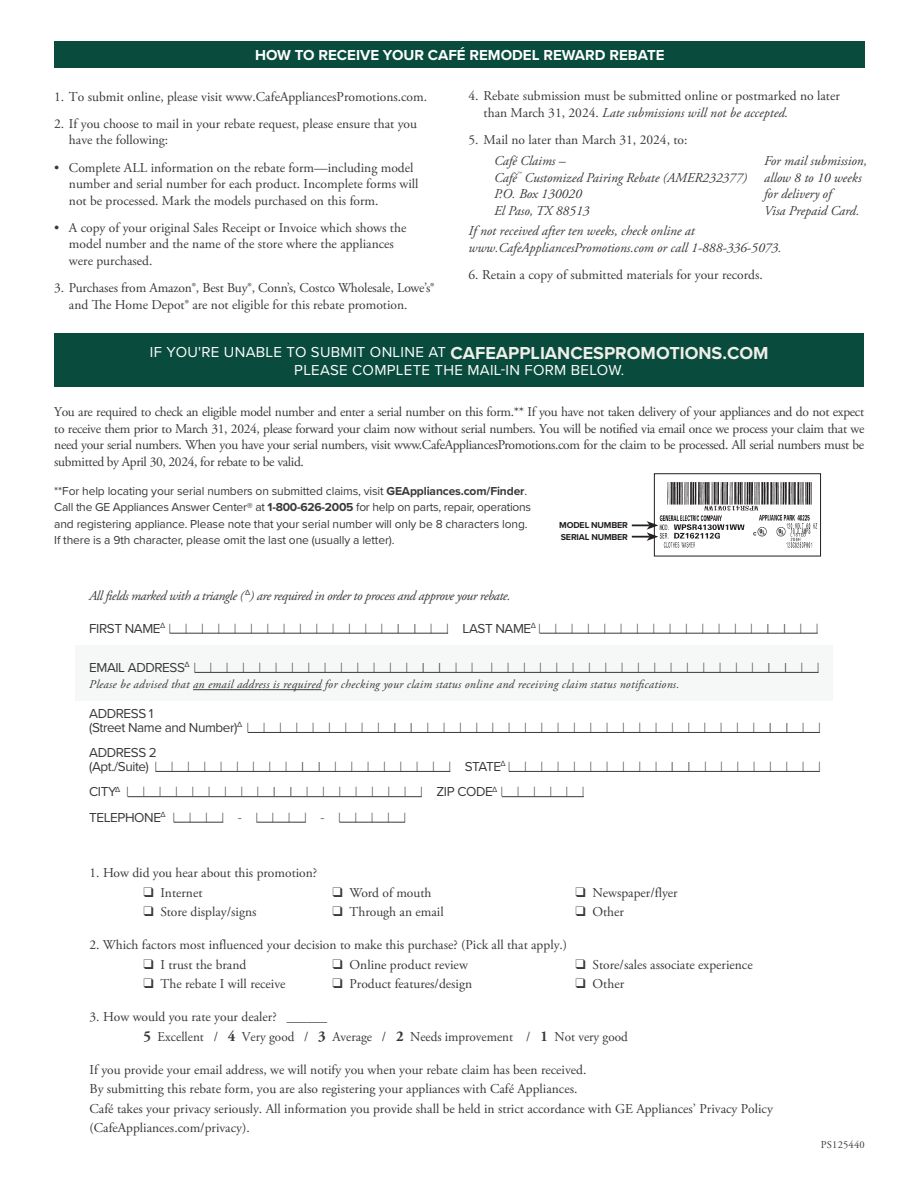
<style>
.page{position:relative;width:918px;height:1188px;background:#fff}
.page>*{position:absolute;margin:0;border:0;box-sizing:border-box;transform-origin:0 0}
.t1{font:15px/18px "Proxima Nova";letter-spacing:.02em;color:#fff;text-align:center}
.t2{font:700 15px "Proxima Nova";color:#fff}
.t3{font:13.5px/16.5px "Adobe Garamond Pro";color:#383a37}
.t4{font:300 13.5px/13.5px "Proxima Nova";letter-spacing:1em;color:#383a37}
.t5{font:italic 13.5px/16.5px "Adobe Garamond Pro";color:#383a37}
.t6{font:italic 13.5px "Adobe Garamond Pro";letter-spacing:-.03em;color:#383a37}
.t7{font:12px/16.5px "Proxima Nova";letter-spacing:-.01em;color:#383a37}
.t8{font:italic 12px "Adobe Garamond Pro";letter-spacing:.02em;color:#383a37}
.t9{font:10.5px "Adobe Garamond Pro";letter-spacing:.02em;color:#383a37}
.t10{font:700 8.85px "Proxima Nova";letter-spacing:-.02em;color:#231f20}
.s1{font-style:italic}
.s2{font-weight:700;font-size:18px;color:#f0eee9}
.s3{font-weight:700}
.s4{font-weight:400}
.s5{font-weight:700;font-size:15px}
</style>
<div class="page">
<div style="left:54px;top:41px;width:810px;height:27px;background:#094b3d"></div>
<img style="left:660px;top:482px;width:158px;height:66px">
<div style="left:654px;top:473px;width:167px;height:84px;border:1px solid #231f20"></div>
<svg style="left:632px;top:521px;width:26px;height:20px"></svg>
<div style="left:54px;top:333px;width:810px;height:54px;background:#094b3d"></div>
<div style="left:76px;top:646px;width:757px;height:55px;background:#f6f8f8"></div>
<hr style="left:193px;top:689px;width:129px;height:1px;background:#383a37">
<hr style="left:502px;top:796px;width:82px;height:1px;background:#383a37">
<hr style="left:170px;top:633px;width:278px;height:1px;background:#383a37">
<hr style="left:195px;top:672px;width:624px;height:1px;background:#383a37">
<hr style="left:248px;top:732px;width:572px;height:1px;background:#383a37">
<hr style="left:155px;top:771px;width:295px;height:1px;background:#383a37">
<hr style="left:509px;top:771px;width:311px;height:1px;background:#383a37">
<hr style="left:127px;top:796px;width:295px;height:1px;background:#383a37">
<hr style="left:174px;top:822px;width:49px;height:1px;background:#383a37">
<hr style="left:257px;top:822px;width:49px;height:1px;background:#383a37">
<hr style="left:339px;top:822px;width:66px;height:1px;background:#383a37">
<hr style="left:540px;top:633px;width:278px;height:1px;background:#383a37">
<p class="t2" style="left:255px;top:44px;width:411px">HOW TO RECEIVE YOUR CAFÉ REMODEL REWARD REBATE</p>
<p class="t3" style="left:54px;top:88px;width:375px">1. To submit online, please visit www.CafeAppliancesPromotions.com.</p>
<p class="t3" style="left:69px;top:116px;width:350px;text-indent:-15px">2. If you choose to mail in your rebate request, please ensure that you have the following:</p>
<p class="t3" style="left:69px;top:160px;width:351px;text-indent:-15px">• Complete ALL information on the rebate form—including model number and serial number for each product. Incomplete forms will not be processed. Mark the models purchased on this form.</p>
<p class="t3" style="left:69px;top:220px;width:339px;text-indent:-15px">• A copy of your original Sales Receipt or Invoice which shows the model number and the name of the store where the appliances were purchased.</p>
<p class="t3" style="left:69px;top:280px;width:367px;text-indent:-15px">3. Purchases from Amazon®, Best Buy®, Conn’s, Costco Wholesale, Lowe’s® and The Home Depot® are not eligible for this rebate promotion.</p>
<p class="t3" style="left:484px;top:88px;width:358px;text-indent:-15px">4. Rebate submission must be submitted online or postmarked no later than March 31, 2024. <span class="s1">Late submissions will not be accepted.</span></p>
<p class="t3" style="left:469px;top:132px;width:220px">5. Mail no later than March 31, 2024, to:</p>
<p class="t5" style="left:494px;top:153px;width:255px">Café Claims –<br>Café<sup>™</sup> Customized Pairing Rebate (AMER232377)<br>P.O. Box 130020<br>El Paso, TX 88513</p>
<p class="t5" style="left:764px;top:153px;width:105px">For mail submission, allow 8 to 10 weeks for delivery of<br>Visa Prepaid Card.</p>
<p class="t5" style="left:469px;top:223px;width:315px">If not received after ten weeks, check online at www.CafeAppliancesPromotions.com or call 1-888-336-5073.</p>
<p class="t3" style="left:469px;top:267px;width:296px">6. Retain a copy of submitted materials for your records.</p>
<p class="t1" style="left:150px;top:342px;width:620px">IF YOU'RE UNABLE TO SUBMIT ONLINE AT <span class="s2">CAFEAPPLIANCESPROMOTIONS.COM<br></span>PLEASE COMPLETE THE MAIL-IN FORM BELOW.</p>
<p class="t3" style="left:54px;top:404px;width:812px;text-align:justify">You are required to check an eligible model number and enter a serial number on this form.** If you have not taken delivery of your appliances and do not expect to receive them prior to March 31, 2024, please forward your claim now without serial numbers. You will be notified via email once we process your claim that we need your serial numbers. When you have your serial numbers, visit www.CafeAppliancesPromotions.com for the claim to be processed. All serial numbers must be submitted by April 30, 2024, for rebate to be valid.</p>
<p class="t7" style="left:54px;top:482px;width:478px">**For help locating your serial numbers on submitted claims, visit <span class="s3">GEAppliances.com/Finder</span>.<br>Call the GE Appliances Answer Center® at <span class="s3">1-800-626-2005</span> for help on parts, repair, operations and registering appliance. Please note that your serial number will only be 8 characters long.<br>If there is a 9th character, please omit the last one (usually a letter).</p>
<p class="t10" style="left:559px;top:518px;width:70px">MODEL NUMBER</p>
<p class="t10" style="left:561px;top:530px;width:69px">SERIAL NUMBER</p>
<p class="t6" style="left:89px;top:588px;width:423px">All fields marked with a triangle (<sup>∆</sup>) are required in order to process and approve your rebate.</p>
<p class="t4" style="left:89px;top:621px;width:731px"><span class="s4">FIRST NAME</span><sup>∆</sup>||||||||||||||II||<span class="s4">LAST NAME</span><sup>∆</sup>||||||||||||||II||</p>
<p class="t4" style="left:89px;top:660px;width:732px"><span class="s4">EMAIL ADDRESS</span><sup>∆</sup> ||||||||||||||II|| |||||||||||||||||II||</p>
<p class="t8" style="left:89px;top:677px;width:592px">Please be advised that an email address is required for checking your claim status online and receiving claim status notifications.</p>
<p class="t4" style="left:89px;top:707px;width:733px"><span class="s4">ADDRESS 1<br>(Street Name and Number)</span><sup>∆</sup>|||||||||II|||||||||||||||||||||II||</p>
<p class="t4" style="left:89px;top:746px;width:733px"><span class="s4">ADDRESS 2<br>(Apt./Suite)</span> |||||||||II||||||||<span class="s4">STATE</span><sup>∆</sup> ||||||||||II||||||||</p>
<p class="t4" style="left:89px;top:779px;width:497px;line-height:25.5px"><span class="s4">CITY</span><sup>∆</sup> |||||||||II||||||||<span class="s4">ZIP CODE</span><sup>∆</sup>||||||<br><span class="s4">TELEPHONE</span><sup>∆</sup> ||||-||||-|||||</p>
<p class="t3" style="left:90px;top:865px;width:229px">1. How did you hear about this promotion?</p>
<p class="t3" style="left:144px;top:885px;width:61px">❑ Internet</p>
<p class="t3" style="left:333px;top:885px;width:101px">❑ Word of mouth</p>
<p class="t3" style="left:576px;top:885px;width:104px">❑ Newspaper/flyer</p>
<p class="t3" style="left:144px;top:904px;width:115px">❑ Store display/signs</p>
<p class="t3" style="left:333px;top:904px;width:113px">❑ Through an email</p>
<p class="t3" style="left:576px;top:904px;width:50px">❑ Other</p>
<p class="t3" style="left:90px;top:937px;width:479px">2. Which factors most influenced your decision to make this purchase? (Pick all that apply.)</p>
<p class="t3" style="left:144px;top:957px;width:104px">❑ I trust the brand</p>
<p class="t3" style="left:333px;top:957px;width:137px">❑ Online product review</p>
<p class="t3" style="left:576px;top:957px;width:179px">❑ Store/sales associate experience</p>
<p class="t3" style="left:144px;top:976px;width:144px">❑ The rebate I will receive</p>
<p class="t3" style="left:333px;top:976px;width:141px">❑ Product features/design</p>
<p class="t3" style="left:576px;top:976px;width:50px">❑ Other</p>
<p class="t3" style="left:144px;top:1008px;width:486px;line-height:19.5px;text-indent:-54px">3. How would you rate your dealer? ______<br><span class="s5">5</span> Excellent / <span class="s5">4</span> Very good / <span class="s5">3</span> Average / <span class="s5">2</span> Needs improvement / <span class="s5">1</span> Not very good</p>
<p class="t3" style="left:90px;top:1060px;width:685px;line-height:19.5px">If you provide your email address, we will notify you when your rebate claim has been received.<br>By submitting this rebate form, you are also registering your appliances with Café Appliances.<br>Café takes your privacy seriously. All information you provide shall be held in strict accordance with GE Appliances’ Privacy Policy (CafeAppliances.com/privacy).</p>
<p class="t9" style="left:821px;top:1139px;width:45px">PS125440</p>
</div>
